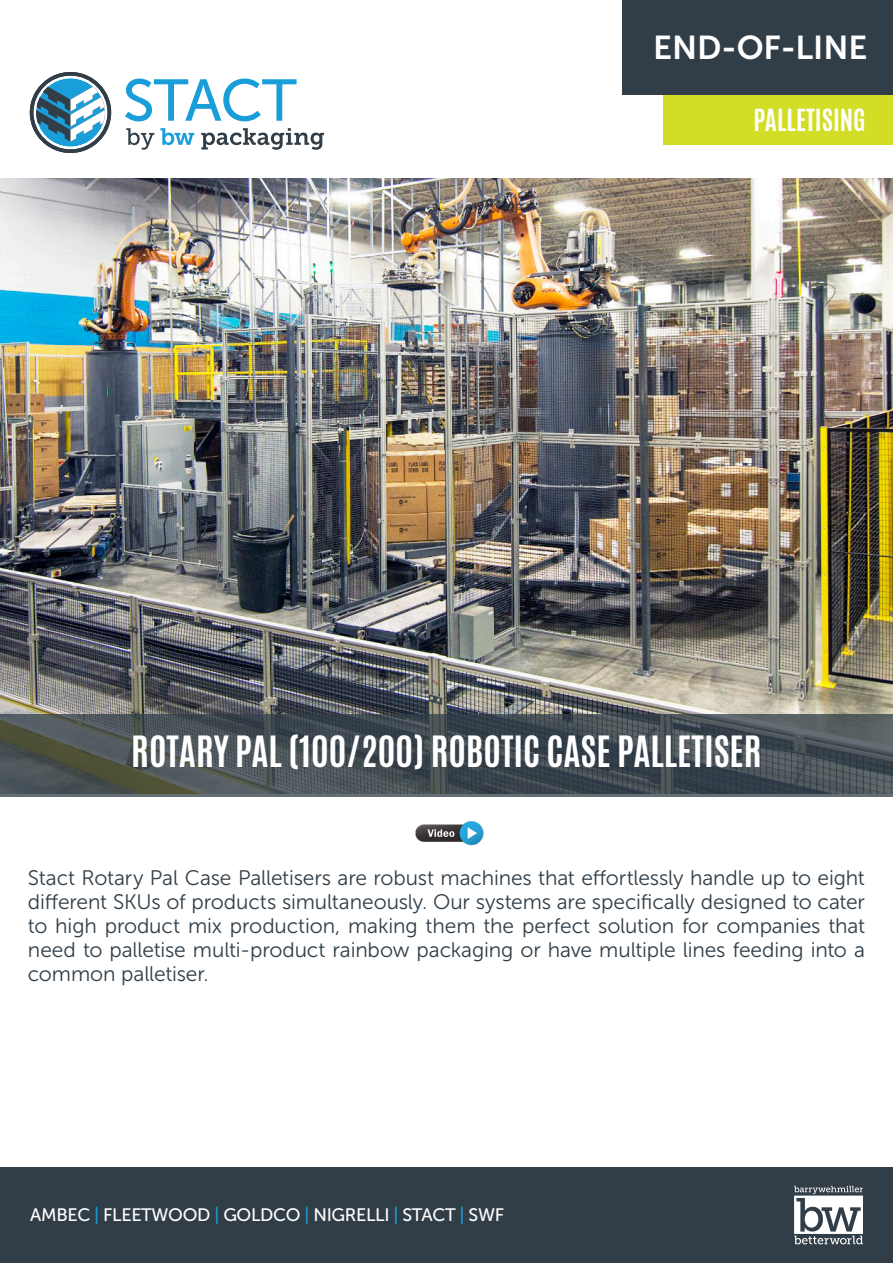
<style>
.page{position:relative;width:893px;height:1263px;background:#fff}
.page>*{position:absolute;margin:0;border:0;box-sizing:border-box;transform-origin:0 0}
.Page_1_-_Main_Picture_Title{font:700 36px "Antonio";color:#fff}
.t1{font:33px "Museo Sans 700";color:#fff}
.Page_1_-_Product_Line_Text{font:700 25.5px "Antonio";color:#fff}
.Page_1_-_Body_Content{font:21px/24px "Museo Sans 300";letter-spacing:-.01em;color:#313e48;text-align:justify}
.t2{font:18px "Museo Sans 500";letter-spacing:-.02em;color:#fff}
.s1{color:#199eda}
</style>
<div class="page">
<svg style="left:125px;top:79px;width:172px;height:42px"></svg>
<svg style="left:126px;top:128px;width:28px;height:22px"></svg>
<svg style="left:160px;top:128px;width:34px;height:17px"></svg>
<svg style="left:201px;top:128px;width:123px;height:22px"></svg>
<svg style="left:30px;top:72px;width:81px;height:81px"></svg>
<div style="left:0;top:1167px;width:893px;height:96px;background:#313e48"></div>
<svg style="left:794px;top:1186px;width:69px;height:58px"></svg>
<div style="left:663px;top:95px;width:230px;height:50px;background:#d2dd25"></div>
<div style="left:623px;top:0;width:270px;height:94px;background:#313e48"></div>
<img style="left:0;top:179px;width:893px;height:535px">
<img style="left:415px;top:821px;width:69px;height:25px">
<svg style="left:0;top:714px;width:893px;height:82px;background:#454f53"></svg>
<h2 class="t1" style="left:653px;top:29px;width:216px">END-OF-LINE</h2>
<p class="Page_1_-_Product_Line_Text" style="left:753px;top:100px;width:114px">PALLETISING</p>
<p class="Page_1_-_Main_Picture_Title" style="left:131px;top:724px;width:632px">ROTARY PAL (100/200) ROBOTIC CASE PALLETISER</p>
<p class="Page_1_-_Body_Content" style="left:28px;top:866px;width:839px">Stact Rotary Pal Case Palletisers are robust machines that effortlessly handle up to eight different SKUs of products simultaneously. Our systems are specifically designed to cater to high product mix production, making them the perfect solution for companies that need to palletise multi-product rainbow packaging or have multiple lines feeding into a common palletiser.</p>
<p class="t2" style="left:30px;top:1205px;width:475px">AMBEC <span class="s1">|</span> FLEETWOOD <span class="s1">|</span> GOLDCO <span class="s1">|</span> NIGRELLI <span class="s1">|</span> STACT <span class="s1">|</span> SWF</p>
</div>
